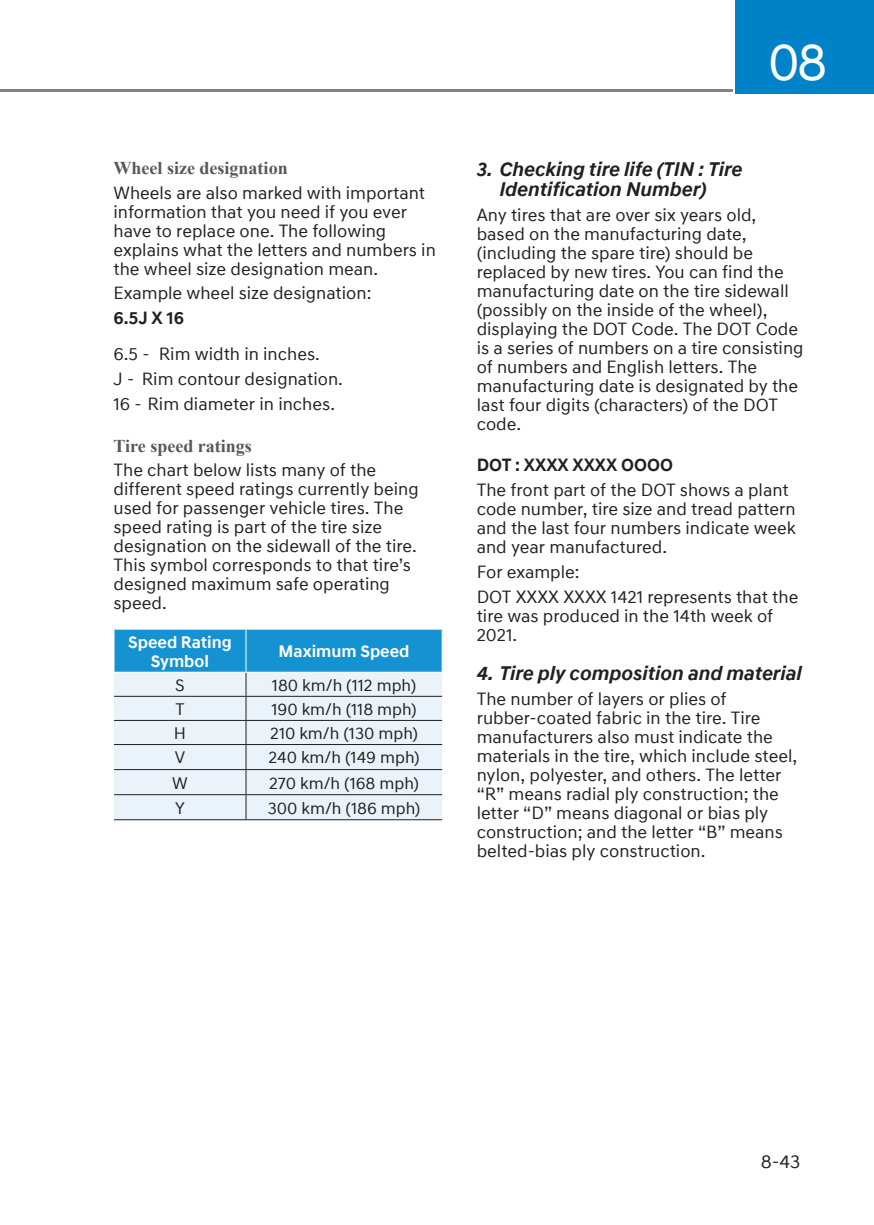
<style>
.page{position:relative;width:874px;height:1225px;background:#fff}
.page>*{position:absolute;margin:0;border:0;box-sizing:border-box;transform-origin:0 0}
.t1{font:52px "Hyundai Sans Head Office";color:#fff;scale:.9 1}
.t2{font:italic 700 20px/20px "Hyundai Sans Text Office";color:#231f20}
.t3{font:19px "Hyundai Sans Text Office";color:#231f20}
.t4{font:18px/19px "Hyundai Sans Text Office";color:#231f20}
.t5{font:700 18px "Times New Roman";color:#57585a}
.t6{font:700 18px "Hyundai Sans Text Office";color:#231f20}
.t7{font:17px "Hyundai Sans Text Office";color:#231f20}
.t8{font:700 17px/19px "Hyundai Sans Text Office";color:#fff;text-align:center}
</style>
<div class="page">
<div style="left:734px;top:0;width:139px;height:94px;background:#0082c8"></div>
<hr style="left:0;top:90px;width:731px;height:2px;background:#808285">
<svg style="left:114px;top:629px;width:328px;height:190px;background:#b6d7ea"></svg>
<hr style="left:114px;top:819px;width:132px;height:1px;background:#231f20">
<hr style="left:246px;top:819px;width:196px;height:1px;background:#231f20">
<hr style="left:441px;top:629px;width:1px;height:42px;background:#fff">
<hr style="left:113px;top:671px;width:133px;height:1px;background:#fff">
<hr style="left:246px;top:671px;width:196px;height:1px;background:#fff">
<hr style="left:245px;top:629px;width:1px;height:42px;background:#fff">
<p class="t5" style="left:113px;top:155px;width:176px">Wheel size designation</p>
<p class="t4" style="left:113px;top:183px;width:324px">Wheels are also marked with important information that you need if you ever have to replace one. The following explains what the letters and numbers in the wheel size designation mean.</p>
<p class="t4" style="left:113px;top:284px;width:259px">Example wheel size designation:</p>
<p class="t6" style="left:113px;top:307px;width:72px">6.5J X 16</p>
<p class="t4" style="left:113px;top:342px;width:231px;line-height:24.8px">6.5 - Rim width in inches.<br>J - Rim contour designation.<br>16 - Rim diameter in inches.</p>
<p class="t5" style="left:113px;top:433px;width:140px">Tire speed ratings</p>
<p class="t4" style="left:113px;top:461px;width:306px">The chart below lists many of the different speed ratings currently being used for passenger vehicle tires. The speed rating is part of the tire size designation on the sidewall of the tire.<br>This symbol corresponds to that tire’s designed maximum safe operating speed.</p>
<p class="t8" style="left:128px;top:632px;width:105px">Speed Rating<br>Symbol</p>
<p class="t8" style="left:278px;top:641px;width:132px">Maximum Speed</p>
<p class="t7" style="left:175px;top:674px;width:11px">S</p>
<p class="t7" style="left:272px;top:674px;width:146px">180 km/h (112 mph)</p>
<p class="t7" style="left:175px;top:698px;width:11px">T</p>
<p class="t7" style="left:271px;top:698px;width:147px">190 km/h (118 mph)</p>
<p class="t7" style="left:174px;top:722px;width:14px">H</p>
<p class="t7" style="left:270px;top:722px;width:149px">210 km/h (130 mph)</p>
<p class="t7" style="left:175px;top:747px;width:12px">V</p>
<p class="t7" style="left:268px;top:747px;width:152px">240 km/h (149 mph)</p>
<p class="t7" style="left:172px;top:772px;width:17px">W</p>
<p class="t7" style="left:269px;top:772px;width:151px">270 km/h (168 mph)</p>
<p class="t7" style="left:175px;top:797px;width:11px">Y</p>
<p class="t7" style="left:267px;top:797px;width:154px">300 km/h (186 mph)</p>
<h1 class="t1" style="left:768px;top:32px;width:66px">08</h1>
<p class="t2" style="left:499px;top:159px;width:244px;text-indent:-23px">3. Checking tire life (TIN : Tire<br>Identification Number)</p>
<p class="t4" style="left:476px;top:205px;width:328px">Any tires that are over six years old, based on the manufacturing date, (including the spare tire) should be replaced by new tires. You can find the manufacturing date on the tire sidewall (possibly on the inside of the wheel), displaying the DOT Code. The DOT Code is a series of numbers on a tire consisting of numbers and English letters. The manufacturing date is designated by the last four digits (characters) of the DOT code.</p>
<p class="t6" style="left:476px;top:454px;width:198px">DOT : XXXX XXXX OOOO</p>
<p class="t4" style="left:476px;top:480px;width:320px">The front part of the DOT shows a plant code number, tire size and tread pattern and the last four numbers indicate week and year manufactured.</p>
<p class="t4" style="left:476px;top:559px;width:323px;line-height:24.6px">For example:<br>DOT XXXX XXXX 1421 represents that the</p>
<p class="t4" style="left:476px;top:606px;width:298px">tire was produced in the 14th week of<br>2021.</p>
<p class="t2" style="left:476px;top:663px;width:326px">4. Tire ply composition and material</p>
<p class="t4" style="left:476px;top:689px;width:322px">The number of layers or plies of rubber-coated fabric in the tire. Tire manufacturers also must indicate the materials in the tire, which include steel, nylon, polyester, and others. The letter “R” means radial ply construction; the letter “D” means diagonal or bias ply construction; and the letter “B” means belted-bias ply construction.</p>
<p class="t3" style="left:760px;top:1149px;width:41px">8-43</p>
</div>
